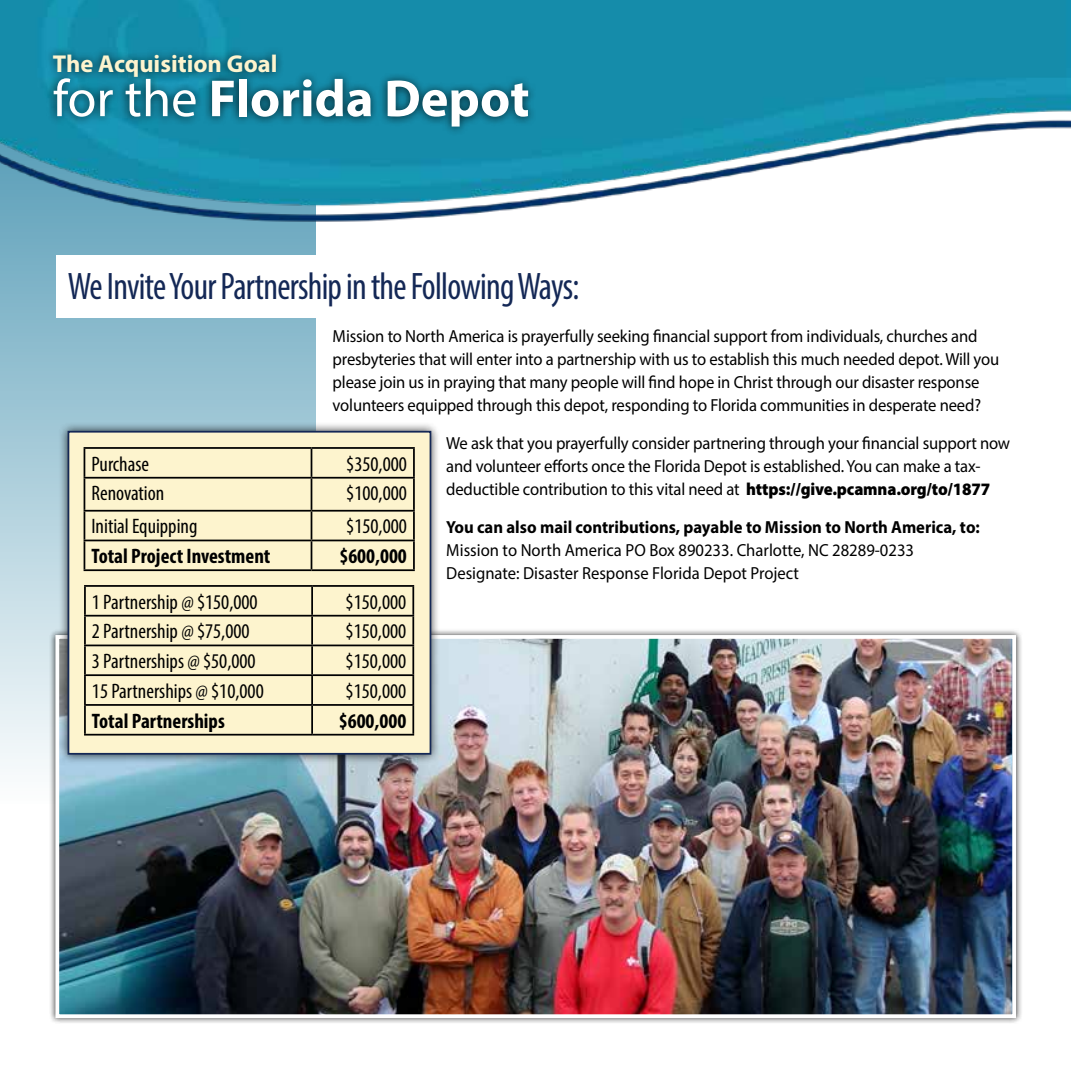
<style>
.page{position:relative;width:1071px;height:1071px;background:#fff}
.page>*{position:absolute;margin:0;border:0;box-sizing:border-box;transform-origin:0 0}
.t1{font:700 52.5px "Myriad Pro";color:#fff}
.t2{font:condensed 38.5px "Myriad Pro";letter-spacing:-.02em;color:#142856;scale:.94 1}
.t3{font:700 24.5px "Myriad Pro";color:#fdf4ce}
.t4{font:condensed 21px "Myriad Pro";color:#000}
.t5{font:700 condensed 21px "Myriad Pro";color:#000}
.t6{font:17.5px/22.8px "Myriad Pro";letter-spacing:-.01em;color:#000;scale:.95 1}
.t7{font:700 17.5px "Myriad Pro";color:#000;scale:.95 1}
.s1{font-weight:400}
.s2{font-weight:900}
</style>
<div class="page">
<svg style="left:0;top:227px;width:316px;height:542px;background:#9dc5d4"></svg>
<img style="left:0;top:0;width:1071px;height:227px">
<div style="left:49px;top:629px;width:973px;height:396px;background:#000;opacity:.75"></div>
<img style="left:60px;top:640px;width:951px;height:373px">
<div style="left:55px;top:635px;width:961px;height:383px;border:4px solid #fff"></div>
<div style="left:56px;top:255px;width:958px;height:63px;background:#fff"></div>
<div style="left:45px;top:46px;width:492px;height:90px;background:#000;opacity:.75"></div>
<div style="left:58px;top:421px;width:383px;height:343px;background:#000;opacity:.75"></div>
<div style="left:68px;top:431px;width:363px;height:324px;background:#fdf4ce;border:2px solid #142856"></div>
<hr style="left:84px;top:447px;width:228px;height:2px;background:#000">
<svg style="left:84px;top:449px;width:1px;height:28px"></svg>
<hr style="left:312px;top:447px;width:103px;height:2px;background:#000">
<svg style="left:311px;top:449px;width:1px;height:28px"></svg>
<hr style="left:413px;top:449px;width:2px;height:28px;background:#000">
<hr style="left:84px;top:477px;width:228px;height:2px;background:#000">
<hr style="left:84px;top:479px;width:1px;height:31px;background:#000">
<hr style="left:312px;top:477px;width:103px;height:2px;background:#000">
<hr style="left:311px;top:479px;width:1px;height:31px;background:#000">
<hr style="left:413px;top:479px;width:2px;height:31px;background:#000">
<hr style="left:84px;top:510px;width:228px;height:2px;background:#000">
<hr style="left:312px;top:510px;width:103px;height:2px;background:#000">
<hr style="left:413px;top:512px;width:2px;height:28px;background:#000">
<hr style="left:84px;top:540px;width:228px;height:1px;background:#000">
<svg style="left:84px;top:512px;width:1px;height:57px"></svg>
<hr style="left:312px;top:540px;width:103px;height:1px;background:#000">
<svg style="left:311px;top:512px;width:1px;height:57px"></svg>
<hr style="left:413px;top:541px;width:2px;height:28px;background:#000">
<hr style="left:84px;top:569px;width:228px;height:2px;background:#000">
<hr style="left:312px;top:569px;width:103px;height:2px;background:#000">
<hr style="left:84px;top:585px;width:228px;height:2px;background:#000">
<hr style="left:84px;top:587px;width:2px;height:28px;background:#000">
<hr style="left:312px;top:585px;width:102px;height:2px;background:#000">
<hr style="left:311px;top:587px;width:2px;height:28px;background:#000">
<hr style="left:412px;top:587px;width:2px;height:28px;background:#000">
<hr style="left:84px;top:615px;width:228px;height:2px;background:#000">
<hr style="left:84px;top:617px;width:2px;height:28px;background:#000">
<hr style="left:312px;top:615px;width:102px;height:2px;background:#000">
<hr style="left:311px;top:617px;width:2px;height:28px;background:#000">
<hr style="left:412px;top:617px;width:2px;height:28px;background:#000">
<hr style="left:84px;top:645px;width:228px;height:1px;background:#000">
<hr style="left:84px;top:646px;width:2px;height:28px;background:#000">
<hr style="left:312px;top:645px;width:102px;height:1px;background:#000">
<hr style="left:311px;top:646px;width:2px;height:28px;background:#000">
<hr style="left:412px;top:646px;width:2px;height:28px;background:#000">
<hr style="left:84px;top:674px;width:228px;height:2px;background:#000">
<hr style="left:84px;top:676px;width:2px;height:28px;background:#000">
<hr style="left:312px;top:674px;width:102px;height:2px;background:#000">
<hr style="left:311px;top:676px;width:2px;height:28px;background:#000">
<hr style="left:412px;top:676px;width:2px;height:28px;background:#000">
<hr style="left:84px;top:704px;width:228px;height:2px;background:#000">
<hr style="left:84px;top:706px;width:2px;height:28px;background:#000">
<hr style="left:312px;top:704px;width:102px;height:2px;background:#000">
<hr style="left:311px;top:706px;width:2px;height:28px;background:#000">
<hr style="left:412px;top:706px;width:2px;height:28px;background:#000">
<hr style="left:84px;top:734px;width:228px;height:2px;background:#000">
<hr style="left:312px;top:734px;width:102px;height:2px;background:#000">
<h3 class="t3" style="left:53px;top:48px;width:226px">The Acquisition Goal</h3>
<h1 class="t1" style="left:53px;top:64px;width:478px"><span class="s1">for the</span> Florida Depot</h1>
<h2 class="t2" style="left:68px;top:263px;width:546px">We Invite Your Partnership in the Following Ways:</h2>
<p class="t6" style="left:333px;top:325px;width:703px">Mission to North America is prayerfully seeking financial support from individuals, churches and presbyteries that will enter into a partnership with us to establish this much needed depot. Will you please join us in praying that many people will find hope in Christ through our disaster response volunteers equipped through this depot, responding to Florida communities in desperate need?</p>
<p class="t6" style="left:446px;top:432px;width:595px">We ask that you prayerfully consider partnering through your financial support now and volunteer efforts once the Florida Depot is established. You can make a tax&shy;deductible contribution to this vital need at <span class="s2">https://give.pcamna.org/to/1877</span></p>
<p class="t7" style="left:446px;top:516px;width:563px">You can also mail contributions, payable to Mission to North America, to:</p>
<p class="t6" style="left:446px;top:538px;width:494px">Mission to North America PO Box 890233. Charlotte, NC 28289-0233<br>Designate: Disaster Response Florida Depot Project</p>
<p class="t4" style="left:91px;top:451px;width:59px">Purchase</p>
<p class="t4" style="left:346px;top:451px;width:62px">$350,000</p>
<p class="t4" style="left:91px;top:481px;width:74px">Renovation</p>
<p class="t4" style="left:346px;top:481px;width:62px">$100,000</p>
<p class="t4" style="left:91px;top:514px;width:107px">Initial Equipping</p>
<p class="t4" style="left:346px;top:514px;width:62px">$150,000</p>
<p class="t5" style="left:91px;top:543px;width:181px">Total Project Investment</p>
<p class="t5" style="left:339px;top:543px;width:69px">$600,000</p>
<p class="t4" style="left:92px;top:589px;width:167px">1 Partnership @ $150,000</p>
<p class="t4" style="left:346px;top:589px;width:62px">$150,000</p>
<p class="t4" style="left:92px;top:619px;width:159px">2 Partnership @ $75,000</p>
<p class="t4" style="left:346px;top:619px;width:62px">$150,000</p>
<p class="t4" style="left:92px;top:649px;width:165px">3 Partnerships @ $50,000</p>
<p class="t4" style="left:346px;top:649px;width:62px">$150,000</p>
<p class="t4" style="left:92px;top:678px;width:173px">15 Partnerships @ $10,000</p>
<p class="t4" style="left:346px;top:678px;width:62px">$150,000</p>
<p class="t5" style="left:92px;top:708px;width:134px">Total Partnerships</p>
<p class="t5" style="left:339px;top:708px;width:69px">$600,000</p>
</div>
